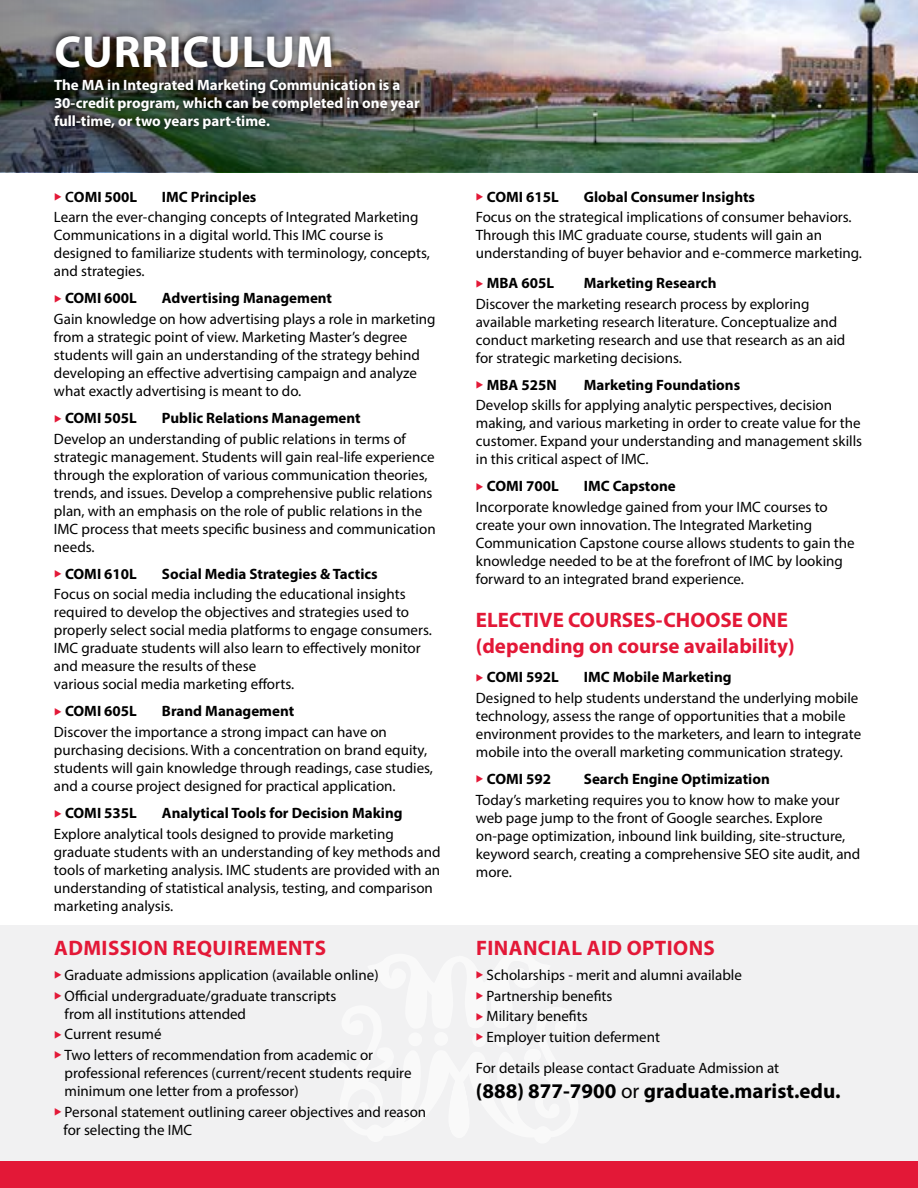
<style>
.page{position:relative;width:918px;height:1188px;background:#fff}
.page>*{position:absolute;margin:0;border:0;box-sizing:border-box;transform-origin:0 0}
.t1{font:700 45px "Myriad Pro";letter-spacing:.02em;color:#fff}
.t2{font:700 21px/25.2px "Myriad Pro";color:#e31837}
.t3{font:700 21px "Myriad Pro";letter-spacing:.02em;color:#e31837}
.t4{font:700 21px "Myriad Pro";color:#000}
.t5{font:15px/18px "Myriad Pro";color:#000}
.t6{font:700 15px "Myriad Pro";color:#000}
.t7{font:700 15px/18px "Myriad Pro";color:#fff}
.s1{color:#e31837}
.s2{font-weight:600}
.s3{font-weight:400}
</style>
<div class="page">
<div style="left:0;top:926px;width:918px;height:262px;background:#f1f1f2"></div>
<img style="left:0;top:0;width:918px;height:172px">
<div style="left:47px;top:27px;width:379px;height:108px;background:#000;opacity:.75"></div>
<div style="left:0;top:1161px;width:918px;height:27px;background:#e31837"></div>
<h1 class="t1" style="left:54px;top:22px;width:281px">CURRICULUM</h1>
<p class="t7" style="left:54px;top:75px;width:367px">The MA in Integrated Marketing Communication is a<br>30-credit program, which can be completed in one year full-time, or two years part-time.</p>
<p class="t6" style="left:54px;top:187px;width:85px"><span class="s1">◆</span> <span class="s2">C</span>OMI 500L</p>
<p class="t6" style="left:162px;top:187px;width:96px">IMC Principles</p>
<p class="t5" style="left:54px;top:208px;width:377px">Learn the ever-changing concepts of Integrated Marketing Communications in a digital world. This IMC course is designed to familiarize students with terminology, concepts, and strategies.</p>
<p class="t6" style="left:54px;top:289px;width:84px"><span class="s1">◆</span> COMI 600L</p>
<p class="t6" style="left:162px;top:289px;width:172px">Advertising Management</p>
<p class="t5" style="left:54px;top:310px;width:383px">Gain knowledge on how advertising plays a role in marketing from a strategic point of view. Marketing Master’s degree students will gain an understanding of the strategy behind developing an effective advertising campaign and analyze what exactly advertising is meant to do.</p>
<p class="t6" style="left:54px;top:408px;width:84px"><span class="s1">◆</span> COMI 505L</p>
<p class="t6" style="left:162px;top:408px;width:200px">Public Relations Management</p>
<p class="t5" style="left:54px;top:430px;width:383px">Develop an understanding of public relations in terms of strategic management. Students will gain real-life experience through the exploration of various communication theories, trends, and issues. Develop a comprehensive public relations plan, with an emphasis on the role of public relations in the IMC process that meets specific business and communication needs.</p>
<p class="t6" style="left:54px;top:564px;width:84px"><span class="s1">◆</span> COMI 610L</p>
<p class="t6" style="left:162px;top:564px;width:217px">Social Media Strategies &amp; Tactics</p>
<p class="t5" style="left:54px;top:585px;width:379px">Focus on social media including the educational insights required to develop the objectives and strategies used to properly select social media platforms to engage consumers.<br>IMC graduate students will also learn to effectively monitor and measure the results of these<br>various social media marketing efforts.</p>
<p class="t6" style="left:54px;top:702px;width:84px"><span class="s1">◆</span> COMI 605L</p>
<p class="t6" style="left:162px;top:702px;width:134px">Brand Management</p>
<p class="t5" style="left:54px;top:723px;width:381px">Discover the importance a strong impact can have on purchasing decisions. With a concentration on brand equity, students will gain knowledge through readings, case studies, and a course project designed for practical application.</p>
<p class="t6" style="left:54px;top:803px;width:84px"><span class="s1">◆</span> COMI 535L</p>
<p class="t6" style="left:162px;top:803px;width:242px">Analytical Tools for Decision Making</p>
<p class="t5" style="left:54px;top:825px;width:388px">Explore analytical tools designed to provide marketing graduate students with an understanding of key methods and tools of marketing analysis. IMC students are provided with an understanding of statistical analysis, testing, and comparison marketing analysis.</p>
<h2 class="t3" style="left:54px;top:934px;width:273px">ADMISSION REQUIREMENTS</h2>
<p class="t5" style="left:54px;top:966px;width:326px"><span class="s1">◆</span> Graduate admissions application (available online)</p>
<p class="t5" style="left:65px;top:986px;width:273px;text-indent:-11px"><span class="s1">◆</span> Official undergraduate/graduate transcripts from all institutions attended</p>
<p class="t5" style="left:54px;top:1025px;width:109px"><span class="s1">◆</span> Current resumé</p>
<p class="t5" style="left:65px;top:1046px;width:348px;text-indent:-11px"><span class="s1">◆</span> Two letters of recommendation from academic or professional references (current/recent students require minimum one letter from a professor)</p>
<p class="t5" style="left:64px;top:1102px;width:364px;text-indent:-10px"><span class="s1">◆</span> Personal statement outlining career objectives and reason for selecting the IMC</p>
<p class="t6" style="left:476px;top:187px;width:84px"><span class="s1">◆</span> COMI 615L</p>
<p class="t6" style="left:584px;top:187px;width:173px">Global Consumer Insights</p>
<p class="t5" style="left:476px;top:208px;width:388px">Focus on the strategical implications of consumer behaviors.<br>Through this IMC graduate course, students will gain an understanding of buyer behavior and e-commerce marketing.</p>
<p class="t6" style="left:476px;top:273px;width:80px"><span class="s1">◆</span> MBA 605L</p>
<p class="t6" style="left:584px;top:273px;width:134px">Marketing Research</p>
<p class="t5" style="left:476px;top:295px;width:371px">Discover the marketing research process by exploring available marketing research literature. Conceptualize and conduct marketing research and use that research as an aid for strategic marketing decisions.</p>
<p class="t6" style="left:476px;top:375px;width:82px"><span class="s1">◆</span> MBA 525N</p>
<p class="t6" style="left:584px;top:375px;width:158px">Marketing Foundations</p>
<p class="t5" style="left:476px;top:396px;width:388px">Develop skills for applying analytic perspectives, decision making, and various marketing in order to create value for the customer. Expand your understanding and management skills in this critical aspect of IMC.</p>
<p class="t6" style="left:476px;top:477px;width:84px"><span class="s1">◆</span> COMI 700L</p>
<p class="t6" style="left:584px;top:477px;width:93px">IMC Capstone</p>
<p class="t5" style="left:476px;top:498px;width:380px">Incorporate knowledge gained from your IMC courses to create your own innovation. The Integrated Marketing Communication Capstone course allows students to gain the knowledge needed to be at the forefront of IMC by looking forward to an integrated brand experience.</p>
<h2 class="t2" style="left:476px;top:607px;width:320px">ELECTIVE COURSES-CHOOSE ONE (depending on course availability)</h2>
<p class="t6" style="left:476px;top:667px;width:84px"><span class="s1">◆</span> COMI 592L</p>
<p class="t6" style="left:584px;top:667px;width:149px">IMC Mobile Marketing</p>
<p class="t5" style="left:476px;top:689px;width:387px">Designed to help students understand the underlying mobile technology, assess the range of opportunities that a mobile environment provides to the marketers, and learn to integrate mobile into the overall marketing communication strategy.</p>
<p class="t6" style="left:476px;top:769px;width:77px"><span class="s1">◆</span> COMI 592</p>
<p class="t6" style="left:584px;top:769px;width:187px">Search Engine Optimization</p>
<p class="t5" style="left:476px;top:790px;width:386px">Today’s marketing requires you to know how to make your web page jump to the front of Google searches. Explore on-page optimization, inbound link building, site-structure, keyword search, creating a comprehensive SEO site audit, and more.</p>
<h2 class="t3" style="left:476px;top:934px;width:240px">FINANCIAL AID OPTIONS</h2>
<p class="t5" style="left:476px;top:966px;width:268px"><span class="s1">◆</span> Scholarships - merit and alumni available</p>
<p class="t5" style="left:476px;top:986px;width:138px"><span class="s1">◆</span> Partnership benefits</p>
<p class="t5" style="left:476px;top:1007px;width:113px"><span class="s1">◆</span> Military benefits</p>
<p class="t5" style="left:476px;top:1021px;width:305px;line-height:31.5px"><span class="s1">◆</span> Employer tuition deferment<br>For details please contact Graduate Admission at</p>
<h2 class="t4" style="left:476px;top:1078px;width:366px">(888) 877-7900 <span class="s3">or</span> graduate.marist.edu.</h2>
</div>
